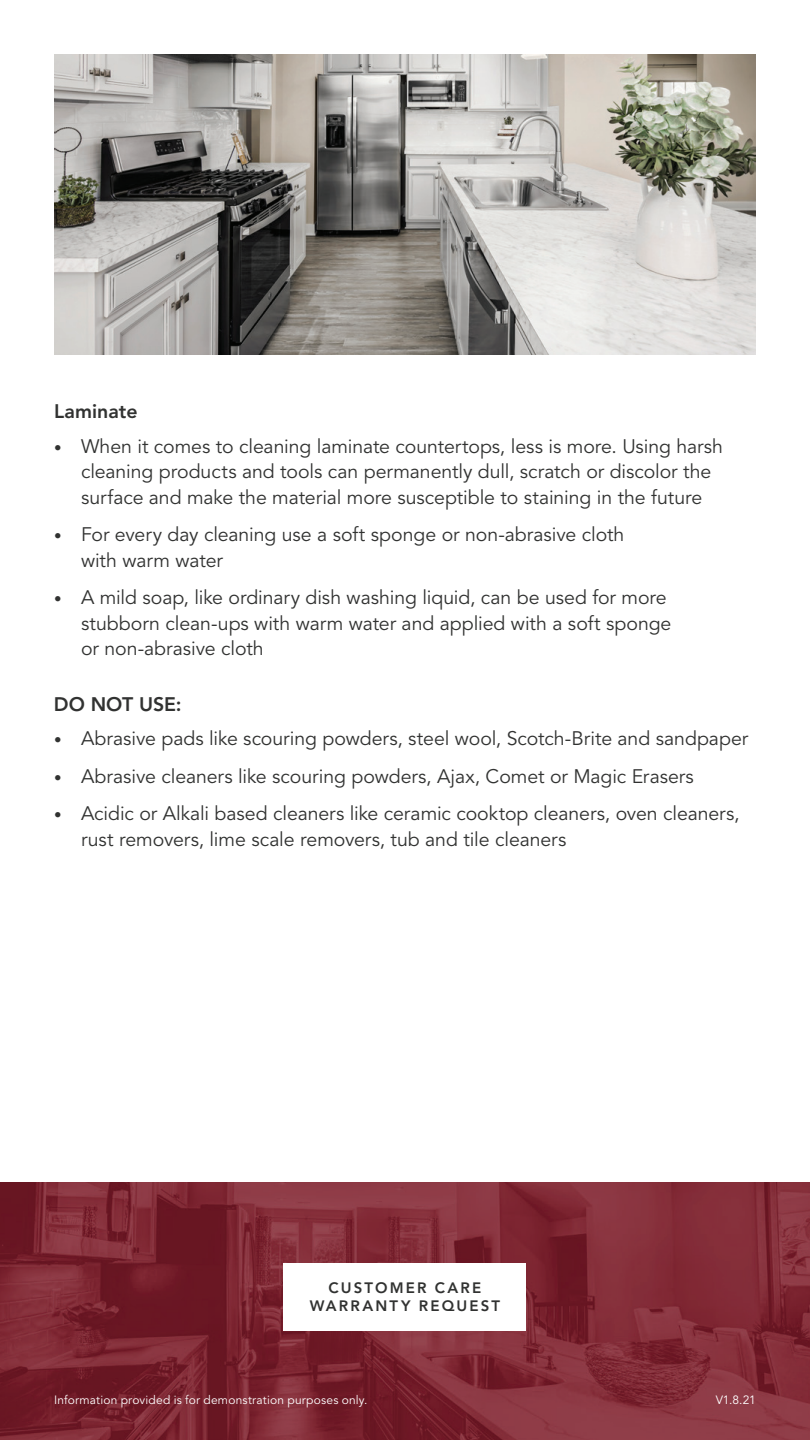
<style>
.page{position:relative;width:810px;height:1440px;background:#fff}
.page>*{position:absolute;margin:0;border:0;box-sizing:border-box;transform-origin:0 0}
.t1{font:19.5px/25.5px "Avenir LT Std";letter-spacing:-.005em;color:#313231}
.t2{font:800 19.5px "Avenir LT Std";color:#313231}
.t3{font:800 15px/18px "Avenir LT Std";letter-spacing:.145em;color:#313231;text-align:center}
.t4{font:12px "Avenir LT Std";letter-spacing:.015em;color:#fff}
.s1{font-weight:800;font-size:15px}
</style>
<div class="page">
<img style="left:0;top:1182px;width:810px;height:258px">
<div style="left:284px;top:1263px;width:242px;height:67px;background:#fff"></div>
<img style="left:54px;top:54px;width:702px;height:300px">
<p class="t2" style="left:54px;top:400px;width:85px">Laminate</p>
<p class="t1" style="left:81px;top:434px;width:644px;text-indent:-27px"><span class="s1">•</span> When it comes to cleaning laminate countertops, less is more. Using harsh cleaning products and tools can permanently dull, scratch or discolor the surface and make the material more susceptible to staining in the future</p>
<p class="t1" style="left:81px;top:522px;width:545px;text-indent:-27px"><span class="s1">•</span> For every day cleaning use a soft sponge or non-abrasive cloth with warm water</p>
<p class="t1" style="left:81px;top:585px;width:592px;text-indent:-27px"><span class="s1">•</span> A mild soap, like ordinary dish washing liquid, can be used for more stubborn clean-ups with warm water and applied with a soft sponge or non-abrasive cloth</p>
<p class="t2" style="left:54px;top:692px;width:129px">DO NOT USE:</p>
<p class="t1" style="left:54px;top:726px;width:696px"><span class="s1">•</span> Abrasive pads like scouring powders, steel wool, Scotch-Brite and sandpaper</p>
<p class="t1" style="left:54px;top:764px;width:641px"><span class="s1">•</span> Abrasive cleaners like scouring powders, Ajax, Comet or Magic Erasers</p>
<p class="t1" style="left:81px;top:801px;width:660px;text-indent:-27px"><span class="s1">•</span> Acidic or Alkali based cleaners like ceramic cooktop cleaners, oven cleaners, rust removers, lime scale removers, tub and tile cleaners</p>
<p class="t3" style="left:310px;top:1279px;width:192px">CUSTOMER CARE<br>WARRANTY REQUEST</p>
<p class="t4" style="left:54px;top:1393px;width:315px">Information provided is for demonstration purposes only.</p>
<p class="t4" style="left:716px;top:1393px;width:42px">V1.8.21</p>
</div>
